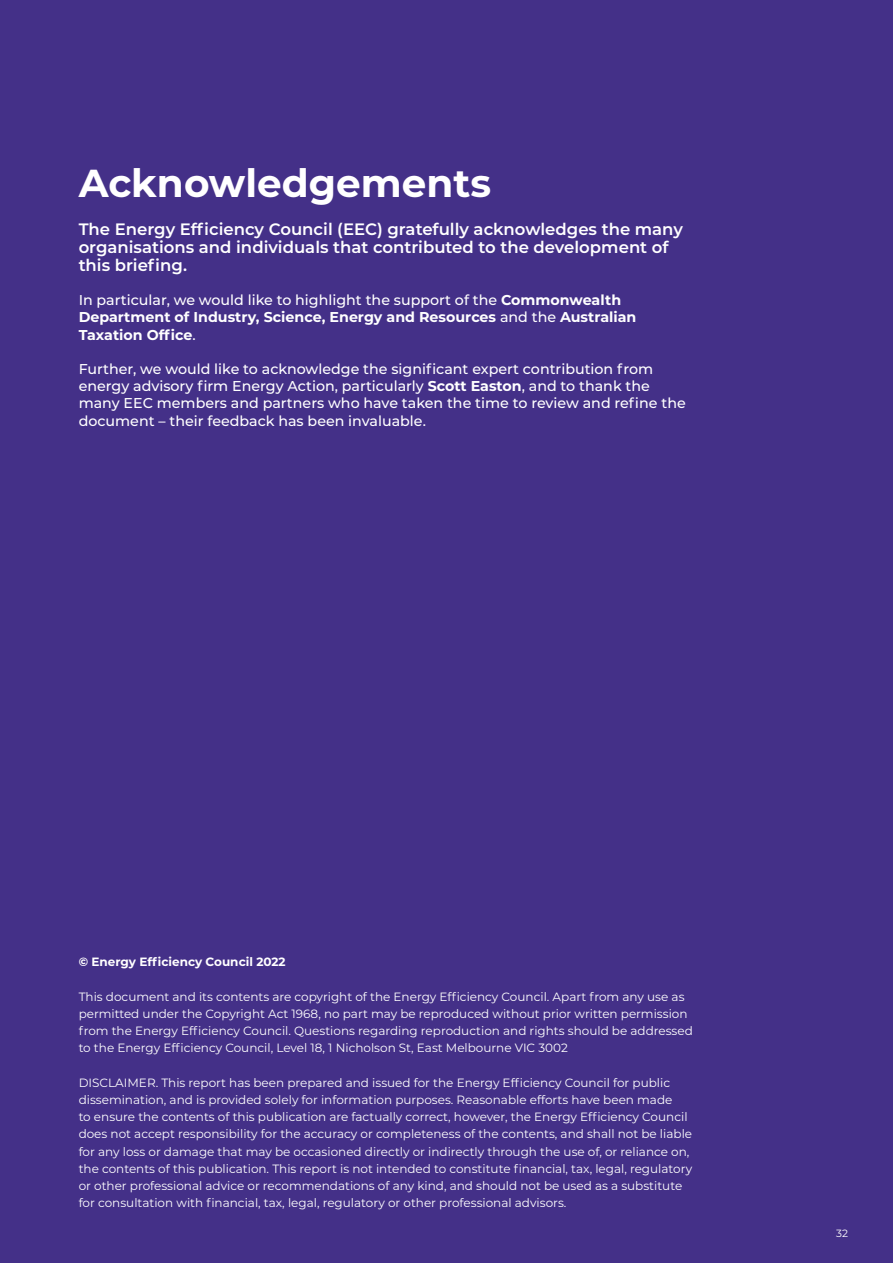
<style>
.page{position:relative;width:893px;height:1263px;background:#fff}
.page>*{position:absolute;margin:0;border:0;box-sizing:border-box;transform-origin:0 0}
.Section_heading{font:700 39px "Montserrat";color:#fff}
.Section_intro{font:600 16.5px/18px "Montserrat";color:#fff}
.Feature_body_text{font:500 14.25px/17.2px "Montserrat";color:#fff}
.Feature_body_text-2{font:700 14.25px/17.2px "Montserrat";color:#fff}
.Body{font:12px/17.2px "Montserrat";color:#fff}
.Body-2{font:700 12px "Montserrat";color:#fff}
.t1{font:10.5px "Montserrat";color:#fff}
.s1{font-weight:500}
.s2{font-weight:700}
</style>
<div class="page">
<div style="left:0;top:1220px;width:43px;height:43px;background:#443088"></div>
<div style="left:1px;top:0;width:892px;height:1263px;background:#443088"></div>
<p class="Section_heading" style="left:79px;top:155px;width:414px">Acknowledgements</p>
<p class="Section_intro" style="left:79px;top:219px;width:606px">The Energy Efficiency Council (EEC) gratefully acknowledges the many organisations and individuals that contributed to the development of this briefing.</p>
<p class="Feature_body_text-2" style="left:79px;top:291px;width:559px"><span class="s1">In particular, we would like to highlight the support of the</span> Commonwealth<br>Department of Industry, Science, Energy and Resources <span class="s1">and the</span> Australian<br>Taxation Office<span class="s1">.</span></p>
<p class="Feature_body_text" style="left:79px;top:360px;width:609px">Further, we would like to acknowledge the significant expert contribution from energy advisory firm Energy Action, particularly <span class="s2">Scott Easton</span>, and to thank the many EEC members and partners who have taken the time to review and refine the document – their feedback has been invaluable.</p>
<p class="Body-2" style="left:79px;top:953px;width:208px">© Energy Efficiency Council 2022</p>
<p class="Body" style="left:79px;top:987px;width:616px">This document and its contents are copyright of the Energy Efficiency Council. Apart from any use as permitted under the Copyright Act 1968, no part may be reproduced without prior written permission from the Energy Efficiency Council. Questions regarding reproduction and rights should be addressed to the Energy Efficiency Council, Level 18, 1 Nicholson St, East Melbourne VIC 3002</p>
<p class="Body" style="left:79px;top:1073px;width:615px">DISCLAIMER. This report has been prepared and issued for the Energy Efficiency Council for public dissemination, and is provided solely for information purposes. Reasonable efforts have been made<br>to ensure the contents of this publication are factually correct, however, the Energy Efficiency Council does not accept responsibility for the accuracy or completeness of the contents, and shall not be liable for any loss or damage that may be occasioned directly or indirectly through the use of, or reliance on, the contents of this publication. This report is not intended to constitute financial, tax, legal, regulatory or other professional advice or recommendations of any kind, and should not be used as a substitute for consultation with financial, tax, legal, regulatory or other professional advisors.</p>
<p class="t1" style="left:836px;top:1226px;width:13px">32</p>
</div>
